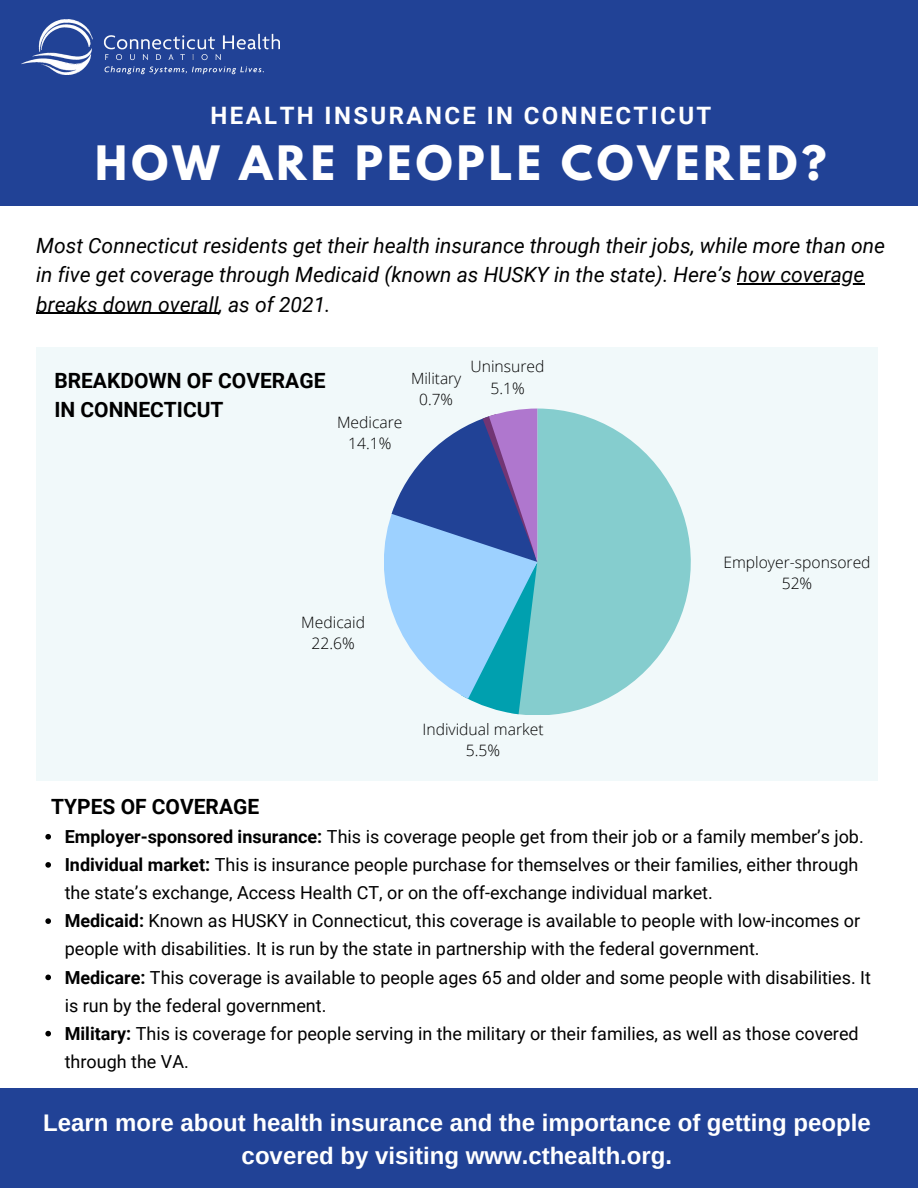
<style>
.page{position:relative;width:918px;height:1188px;background:#fff}
.page>*{position:absolute;margin:0;border:0;box-sizing:border-box;transform-origin:0 0}
.t1{font:700 42px "League Spartan";letter-spacing:.1em;color:#fff}
.t2{font:700 24px/32.7px "Arimo";color:#fff;text-align:center}
.t3{font:700 24px "Roboto";letter-spacing:.1em;color:#fff}
.t4{font:italic 21px/29.2px "Roboto";color:#000}
.t5{font:700 21px/29.2px "Roboto";color:#000}
.t6{font:18px/28.2px "Roboto";color:#000}
.t7{font:300 15.75px "Open Sans";color:#000}
.t8{font:300 15.45px "Open Sans";color:#000}
.s1{font-weight:700}
</style>
<div class="page">
<div style="left:0;top:0;width:918px;height:205px;background:#214296"></div>
<div style="left:0;top:1088px;width:918px;height:100px;background:#214296"></div>
<img style="left:21px;top:20px;width:258px;height:55px">
<div style="left:36px;top:347px;width:842px;height:434px;background:#f1f9fa"></div>
<hr style="left:737px;top:284px;width:127px;height:1px;background:#000">
<hr style="left:36px;top:313px;width:183px;height:1px;background:#000">
<svg style="left:45px;top:834px;width:6px;height:6px"></svg>
<svg style="left:45px;top:862px;width:6px;height:6px"></svg>
<svg style="left:45px;top:918px;width:6px;height:6px"></svg>
<svg style="left:45px;top:975px;width:6px;height:5px"></svg>
<svg style="left:45px;top:1031px;width:6px;height:5px"></svg>
<svg style="left:517px;top:409px;width:174px;height:306px;fill:#85cdce"></svg>
<svg style="left:384px;top:409px;width:153px;height:305px"></svg>
<p class="t3" style="left:210px;top:102px;width:502px">HEALTH INSURANCE IN CONNECTICUT</p>
<p class="t1" style="left:95px;top:142px;width:733px">HOW ARE PEOPLE COVERED?</p>
<p class="t4" style="left:36px;top:231px;width:850px">Most Connecticut residents get their health insurance through their jobs, while more than one in five get coverage through Medicaid (known as HUSKY in the state). Here’s how coverage breaks down overall, as of 2021.</p>
<p class="t5" style="left:54px;top:366px;width:273px">BREAKDOWN OF COVERAGE<br>IN CONNECTICUT</p>
<p class="t7" style="left:337px;top:411px;width:67px">Medicare</p>
<p class="t7" style="left:348px;top:432px;width:45px">14.1%</p>
<p class="t8" style="left:411px;top:367px;width:52px">Military</p>
<p class="t8" style="left:419px;top:389px;width:35px">0.7%</p>
<p class="t7" style="left:471px;top:356px;width:75px">Uninsured</p>
<p class="t7" style="left:490px;top:377px;width:36px">5.1%</p>
<p class="t7" style="left:301px;top:611px;width:65px">Medicaid</p>
<p class="t7" style="left:312px;top:632px;width:45px">22.6%</p>
<p class="t5" style="left:51px;top:792px;width:210px">TYPES OF COVERAGE</p>
<p class="t7" style="left:422px;top:718px;width:123px">Individual market</p>
<p class="t7" style="left:466px;top:740px;width:36px">5.5%</p>
<p class="t7" style="left:723px;top:551px;width:149px">Employer-sponsored</p>
<p class="t7" style="left:782px;top:573px;width:32px">52%</p>
<p class="t6" style="left:65px;top:823px;width:801px"><span class="s1">Employer-sponsored insurance:</span> This is coverage people get from their job or a family member’s job.</p>
<p class="t6" style="left:65px;top:851px;width:795px"><span class="s1">Individual market:</span> This is insurance people purchase for themselves or their families, either through the state’s exchange, Access Health CT, or on the off-exchange individual market.</p>
<p class="t6" style="left:65px;top:907px;width:797px"><span class="s1">Medicaid:</span> Known as HUSKY in Connecticut, this coverage is available to people with low-incomes or people with disabilities. It is run by the state in partnership with the federal government.</p>
<p class="t6" style="left:65px;top:963px;width:808px"><span class="s1">Medicare:</span> This coverage is available to people ages 65 and older and some people with disabilities. It is run by the federal government.</p>
<p class="t6" style="left:65px;top:1020px;width:795px"><span class="s1">Military:</span> This is coverage for people serving in the military or their families, as well as those covered through the VA.</p>
<p class="t2" style="left:43px;top:1106px;width:829px">Learn more about health insurance and the importance of getting people covered by visiting www.cthealth.org.</p>
</div>
